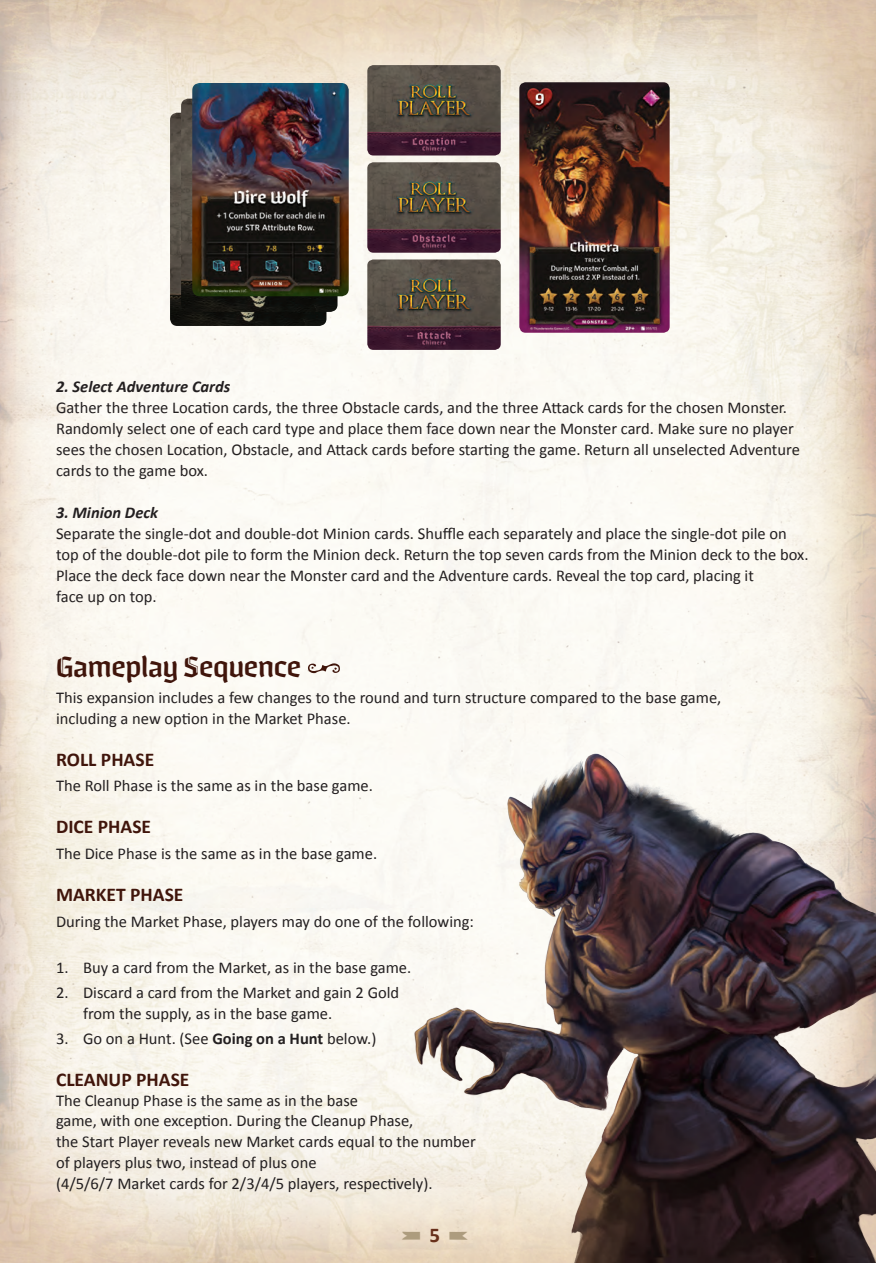
<style>
.page{position:relative;width:876px;height:1263px;background:#fff}
.page>*{position:absolute;margin:0;border:0;box-sizing:border-box;transform-origin:0 0}
.t1{font:31.5px "Whisky";color:#40150b}
.t2{font:21px "Sheldon Pictures";color:#ad9c7e}
.t3{font:700 19.5px "Calibri";color:#40150b}
.t4{font:16.5px/21px "Calibri";color:#231f20}
.t5{font:italic 700 16.5px "Calibri";color:#231f20}
.s1{font-weight:700}
.s2{font-family:"Calibri";font-weight:700;color:#672f1a}
</style>
<div class="page">
<img style="left:0;top:0;width:875px;height:1262px">
<img style="left:405px;top:719px;width:470px;height:543px">
<img style="left:170px;top:113px;width:156px;height:213px">
<img style="left:181px;top:99px;width:156px;height:213px">
<img style="left:192px;top:83px;width:156px;height:213px">
<img style="left:519px;top:82px;width:150px;height:250px">
<img style="left:367px;top:65px;width:133px;height:90px">
<img style="left:367px;top:162px;width:133px;height:91px">
<img style="left:367px;top:259px;width:133px;height:91px">
<p class="t5" style="left:56px;top:375px;width:176px">2. Select Adventure Cards</p>
<p class="t4" style="left:56px;top:396px;width:745px">Gather the three Location cards, the three Obstacle cards, and the three Attack cards for the chosen Monster.<br>Randomly select one of each card type and place them face down near the Monster card. Make sure no player sees the chosen Location, Obstacle, and Attack cards before starting the game. Return all unselected Adventure cards to the game box.</p>
<p class="t5" style="left:56px;top:501px;width:104px">3. Minion Deck</p>
<p class="t4" style="left:56px;top:522px;width:753px">Separate the single-dot and double-dot Minion cards. Shuffle each separately and place the single-dot pile on top of the double-dot pile to form the Minion deck. Return the top seven cards from the Minion deck to the box.<br>Place the deck face down near the Monster card and the Adventure cards. Reveal the top card, placing it<br>face up on top.</p>
<h1 class="t1" style="left:56px;top:649px;width:286px">Gameplay Sequence ❖</h1>
<p class="t4" style="left:56px;top:686px;width:666px">This expansion includes a few changes to the round and turn structure compared to the base game, including a new option in the Market Phase.</p>
<p class="t3" style="left:56px;top:746px;width:100px">ROLL PHASE</p>
<p class="t4" style="left:56px;top:775px;width:318px">The Roll Phase is the same as in the base game.</p>
<p class="t3" style="left:56px;top:814px;width:96px">DICE PHASE</p>
<p class="t4" style="left:56px;top:842px;width:322px">The Dice Phase is the same as in the base game.</p>
<p class="t3" style="left:56px;top:881px;width:129px">MARKET PHASE</p>
<p class="t4" style="left:56px;top:910px;width:419px">During the Market Phase, players may do one of the following:</p>
<p class="t4" style="left:56px;top:956px;width:356px">1. Buy a card from the Market, as in the base game.</p>
<p class="t4" style="left:83px;top:981px;width:317px;text-indent:-27px">2. Discard a card from the Market and gain 2 Gold from the supply, as in the base game.</p>
<p class="t4" style="left:56px;top:1028px;width:321px">3. Go on a Hunt. (See <span class="s1">Going on a Hunt</span> below.)</p>
<p class="t3" style="left:56px;top:1067px;width:135px">CLEANUP PHASE</p>
<p class="t4" style="left:56px;top:1090px;width:421px">The Cleanup Phase is the same as in the base<br>game, with one exception. During the Cleanup Phase,<br>the Start Player reveals new Market cards equal to the number of players plus two, instead of plus one<br>(4/5/6/7 Market cards for 2/3/4/5 players, respectively).</p>
<p class="t2" style="left:402px;top:1224px;width:67px">- <span class="s2">5</span> ,</p>
</div>
